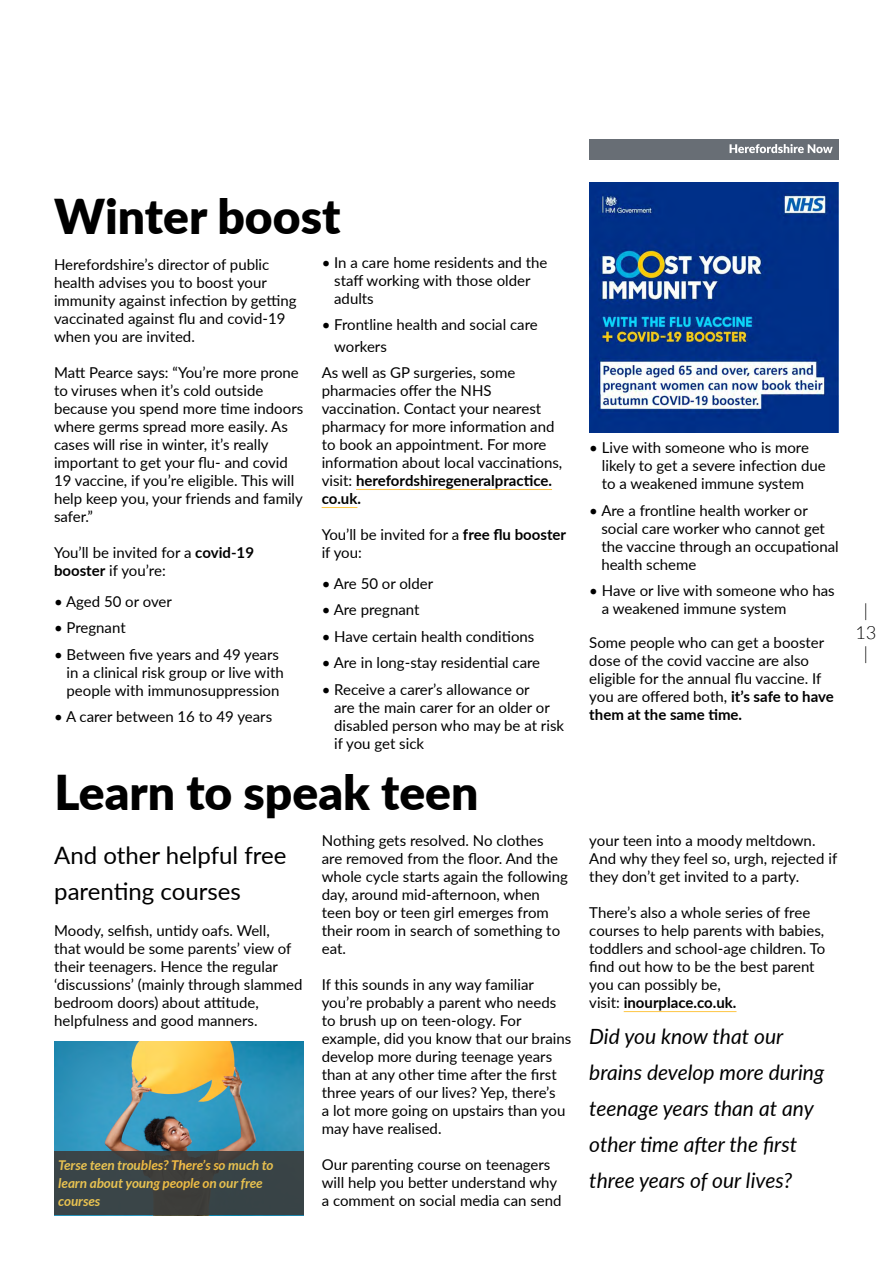
<style>
.page{position:relative;width:893px;height:1263px;background:#fff}
.page>*{position:absolute;margin:0;border:0;box-sizing:border-box;transform-origin:0 0}
.t1{font:900 48px "Lato";color:#000}
.intro_headers{font:24px/36px "Lato";color:#000}
.main_copy{font:italic 21px/36px "Lato";color:#000}
.t2{font:300 18px/21.6px "Lato";color:#000;text-align:center}
.main_copy-2{font:15px/18px "Lato";color:#000}
.t3{font:italic 700 13.5px/18px "Lato";color:#fec745}
.s1{font-weight:700}
</style>
<div class="page">
<div style="left:590px;top:139px;width:249px;height:20px;background:#686e75"></div>
<svg style="left:730px;top:144px;width:103px;height:9px"></svg>
<hr style="left:356px;top:489px;width:196px;height:1px;background:#fec745">
<hr style="left:322px;top:507px;width:35px;height:1px;background:#fec745">
<img style="left:589px;top:183px;width:250px;height:249px">
<hr style="left:624px;top:1011px;width:112px;height:1px;background:#fec745">
<img style="left:55px;top:1041px;width:249px;height:174px">
<div style="left:54px;top:1151px;width:249px;height:64px;background:linear-gradient(to right,#3c4345,#3a4142)"></div>
<h1 class="t1" style="left:54px;top:180px;width:288px">Winter boost</h1>
<p class="main_copy-2" style="left:54px;top:255px;width:244px">Herefordshire’s director of public health advises you to boost your immunity against infection by getting vaccinated against flu and covid-19 when you are invited.</p>
<p class="main_copy-2" style="left:54px;top:363px;width:251px">Matt Pearce says: “You’re more prone to viruses when it’s cold outside because you spend more time indoors where germs spread more easily. As cases will rise in winter, it’s really important to get your flu- and covid 19 vaccine, if you’re eligible. This will help keep you, your friends and family safer.”</p>
<p class="main_copy-2" style="left:54px;top:543px;width:202px">You’ll be invited for a <span class="s1">covid-19 booster</span> if you’re:</p>
<p class="main_copy-2" style="left:54px;top:592px;width:119px">• Aged 50 or over</p>
<p class="main_copy-2" style="left:54px;top:618px;width:73px">• Pregnant</p>
<p class="main_copy-2" style="left:67px;top:645px;width:219px;text-indent:-13px">• Between five years and 49 years in a clinical risk group or live with people with immunosuppression</p>
<p class="main_copy-2" style="left:54px;top:707px;width:220px">• A carer between 16 to 49 years</p>
<p class="main_copy-2" style="left:334px;top:253px;width:215px;text-indent:-13px">• In a care home residents and the staff working with those older adults</p>
<p class="main_copy-2" style="left:334px;top:314px;width:205px;line-height:21.6px;text-indent:-13px">• Frontline health and social care workers</p>
<p class="main_copy-2" style="left:322px;top:363px;width:242px">As well as GP surgeries, some pharmacies offer the NHS vaccination. Contact your nearest pharmacy for more information and to book an appointment. For more information about local vaccinations, visit: <span class="s1">herefordshiregeneralpractice. co.uk.</span></p>
<p class="main_copy-2" style="left:322px;top:525px;width:246px">You’ll be invited for a <span class="s1">free flu booster </span>if you:</p>
<p class="main_copy-2" style="left:322px;top:574px;width:113px">• Are 50 or older</p>
<p class="main_copy-2" style="left:322px;top:600px;width:99px">• Are pregnant</p>
<p class="main_copy-2" style="left:322px;top:627px;width:214px">• Have certain health conditions</p>
<p class="main_copy-2" style="left:322px;top:653px;width:220px">• Are in long-stay residential care</p>
<p class="main_copy-2" style="left:334px;top:680px;width:231px;text-indent:-13px">• Receive a carer’s allowance or<br>are the main carer for an older or disabled person who may be at risk if you get sick</p>
<h1 class="t1" style="left:55px;top:756px;width:425px">Learn to speak teen</h1>
<h2 class="intro_headers" style="left:54px;top:836px;width:234px">And other helpful free parenting courses</h2>
<p class="main_copy-2" style="left:54px;top:921px;width:250px">Moody, selfish, untidy oafs. Well,<br>that would be some parents’ view of their teenagers. Hence the regular ‘discussions’ (mainly through slammed bedroom doors) about attitude, helpfulness and good manners.</p>
<p class="t3" style="left:58px;top:1156px;width:217px">Terse teen troubles? There’s so much to learn about young people on our free courses</p>
<p class="main_copy-2" style="left:322px;top:831px;width:248px">Nothing gets resolved. No clothes<br>are removed from the floor. And the whole cycle starts again the following day, around mid-afternoon, when teen boy or teen girl emerges from their room in search of something to eat.</p>
<p class="main_copy-2" style="left:322px;top:975px;width:251px">If this sounds in any way familiar you’re probably a parent who needs to brush up on teen-ology. For example, did you know that our brains develop more during teenage years than at any other time after the first three years of our lives? Yep, there’s<br>a lot more going on upstairs than you may have realised.</p>
<p class="main_copy-2" style="left:322px;top:1155px;width:241px">Our parenting course on teenagers will help you better understand why a comment on social media can send</p>
<p class="main_copy-2" style="left:602px;top:438px;width:225px;text-indent:-13px">• Live with someone who is more likely to get a severe infection due to a weakened immune system</p>
<p class="main_copy-2" style="left:601px;top:500px;width:239px;text-indent:-12px">• Are a frontline health worker or social care worker who cannot get the vaccine through an occupational health scheme</p>
<p class="main_copy-2" style="left:602px;top:581px;width:234px;text-indent:-13px">• Have or live with someone who has a weakened immune system</p>
<p class="main_copy-2" style="left:589px;top:633px;width:246px">Some people who can get a booster dose of the covid vaccine are also eligible for the annual flu vaccine. If you are offered both, <span class="s1">it’s safe to have them at the same time.</span></p>
<p class="main_copy-2" style="left:589px;top:831px;width:249px">your teen into a moody meltdown.<br>And why they feel so, urgh, rejected if they don’t get invited to a party.</p>
<p class="main_copy-2" style="left:589px;top:903px;width:237px">There’s also a whole series of free courses to help parents with babies, toddlers and school-age children. To find out how to be the best parent you can possibly be,<br>visit: <span class="s1">inourplace.co.uk.</span></p>
<p class="main_copy" style="left:589px;top:1018px;width:236px">Did you know that our brains develop more during teenage years than at any other time after the first three years of our lives?</p>
<p class="t2" style="left:855px;top:600px;width:22px">|<br>13 |</p>
</div>
